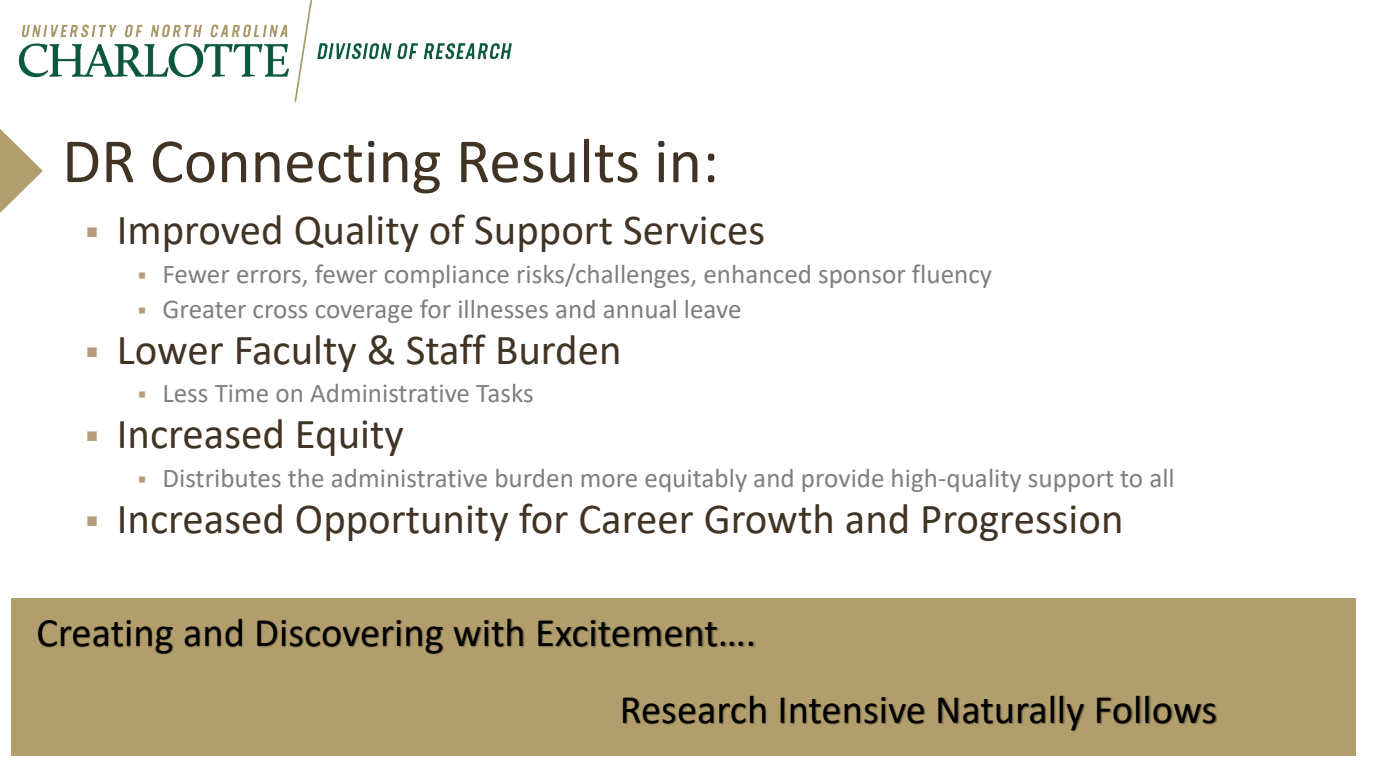
<style>
.page{position:relative;width:1386px;height:780px;background:#fff}
.page>*{position:absolute;margin:0;border:0;box-sizing:border-box;transform-origin:0 0}
.t1{font:63.52px "Calibri";color:#413424}
.t2{font:42.88px "Calibri";color:#413424}
.t3{font:40.43px "Calibri";color:#000}
.t4{font:27.12px "Calibri";color:#7f7f7f}
.s1{color:#b69c7b}
</style>
<div class="page">
<img style="left:18px;top:0;width:494px;height:102px">
<svg style="left:0;top:129px;width:43px;height:84px"></svg>
<div style="left:11px;top:597px;width:1344px;height:158px;background:#b19e6c"></div>
<img style="left:11px;top:597px;width:772px;height:58px">
<img style="left:594px;top:695px;width:650px;height:61px">
<h2 class="t1" style="left:62px;top:117px;width:658px">DR Connecting Results in:</h2>
<p class="t2" style="left:85px;top:200px;width:681px"><span class="s1">▪</span> Improved Quality of Support Services</p>
<p class="t4" style="left:137px;top:254px;width:856px"><span class="s1">▪</span> Fewer errors, fewer compliance risks/challenges, enhanced sponsor fluency</p>
<p class="t4" style="left:137px;top:289px;width:605px"><span class="s1">▪</span> Greater cross coverage for illnesses and annual leave</p>
<p class="t2" style="left:85px;top:319px;width:538px"><span class="s1">▪</span> Lower Faculty &amp; Staff Burden</p>
<p class="t4" style="left:137px;top:374px;width:398px"><span class="s1">▪</span> Less Time on Administrative Tasks</p>
<p class="t2" style="left:85px;top:404px;width:320px"><span class="s1">▪</span> Increased Equity</p>
<p class="t4" style="left:137px;top:459px;width:1038px"><span class="s1">▪</span> Distributes the administrative burden more equitably and provide high-quality support to all</p>
<p class="t2" style="left:85px;top:489px;width:1040px"><span class="s1">▪</span> Increased Opportunity for Career Growth and Progression</p>
<p class="t3" style="left:37px;top:604px;width:721px">Creating and Discovering with Excitement….</p>
<p class="t3" style="left:619px;top:681px;width:599px">Research Intensive Naturally Follows</p>
</div>
